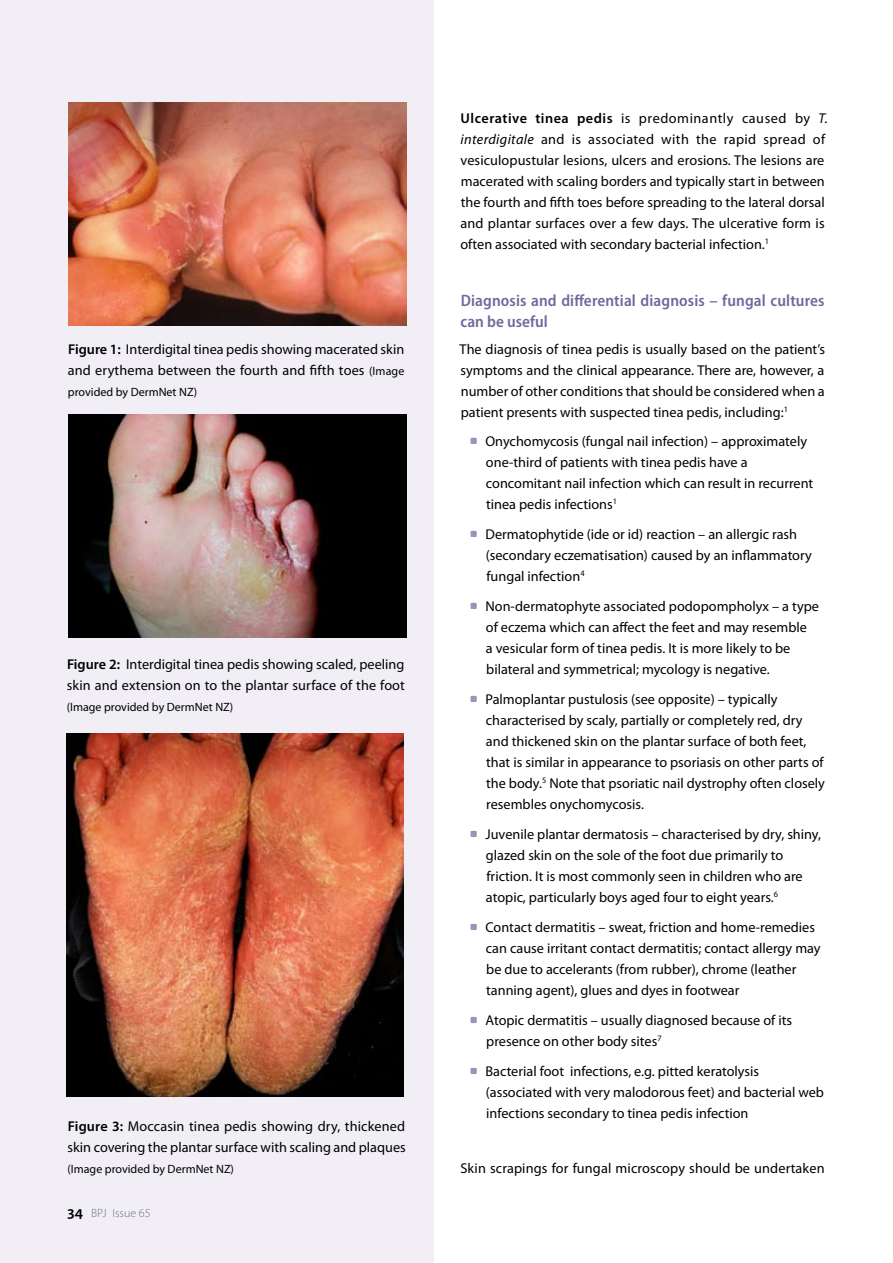
<style>
.page{position:relative;width:893px;height:1263px;background:#fff}
.page>*{position:absolute;margin:0;border:0;box-sizing:border-box;transform-origin:0 0}
.t1{font:600 semi-condensed 16.5px/21px "Myriad Pro";letter-spacing:.01em;color:#71699d}
.t2{font:14.25px/21px "Myriad Pro";color:#000}
.t3{font:12px "Myriad Pro";color:#000}
.t4{font:300 12px "Myriad Pro";color:#707173}
.s1{font-weight:600}
.s2{font-size:12px}
.s3{font-weight:600;font-size:15.75px;color:#000}
.s4{font-style:italic}
</style>
<div class="page">
<div style="left:0;top:0;width:433px;height:1263px;background:#f1eff5"></div>
<img style="left:69px;top:414px;width:337px;height:223px">
<img style="left:66px;top:733px;width:338px;height:364px">
<img style="left:69px;top:102px;width:337px;height:224px">
<svg style="left:470px;top:438px;width:7px;height:6px"></svg>
<svg style="left:470px;top:531px;width:7px;height:6px"></svg>
<svg style="left:470px;top:603px;width:7px;height:6px"></svg>
<svg style="left:470px;top:696px;width:7px;height:6px"></svg>
<svg style="left:470px;top:831px;width:7px;height:6px"></svg>
<svg style="left:470px;top:924px;width:7px;height:6px"></svg>
<svg style="left:470px;top:1017px;width:7px;height:6px"></svg>
<svg style="left:470px;top:1068px;width:7px;height:6px"></svg>
<p class="t2" style="left:68px;top:338px;width:338px"><span class="s1">Figure 1:</span> Interdigital tinea pedis showing macerated skin and erythema between the fourth and fifth toes <span class="s2">(Image</span></p>
<p class="t3" style="left:68px;top:385px;width:131px">provided by DermNet NZ)</p>
<p class="t2" style="left:67px;top:653px;width:340px"><span class="s1">Figure 2:</span> Interdigital tinea pedis showing scaled, peeling skin and extension on to the plantar surface of the foot</p>
<p class="t3" style="left:67px;top:700px;width:168px">(Image provided by DermNet NZ)</p>
<p class="t2" style="left:67px;top:1116px;width:340px"><span class="s1">Figure 3:</span> Moccasin tinea pedis showing dry, thickened skin covering the plantar surface with scaling and plaques</p>
<p class="t3" style="left:67px;top:1162px;width:168px">(Image provided by DermNet NZ)</p>
<p class="t4" style="left:68px;top:1206px;width:85px"><span class="s3">34</span> BPJ Issue 65</p>
<p class="t2" style="left:460px;top:107px;width:369px"><span class="s1">Ulcerative tinea pedis</span> is predominantly caused by <span class="s4">T. interdigitale</span> and is associated with the rapid spread of vesiculopustular lesions, ulcers and erosions. The lesions are macerated with scaling borders and typically start in between the fourth and fifth toes before spreading to the lateral dorsal and plantar surfaces over a few days. The ulcerative form is often associated with secondary bacterial infection.<sup>1</sup></p>
<p class="t1" style="left:461px;top:290px;width:365px">Diagnosis and differential diagnosis – fungal cultures can be useful</p>
<p class="t2" style="left:460px;top:338px;width:367px;text-align:justify">The diagnosis of tinea pedis is usually based on the patient’s symptoms and the clinical appearance. There are, however, a number of other conditions that should be considered when a patient presents with suspected tinea pedis, including:<sup>1</sup></p>
<p class="t2" style="left:485px;top:430px;width:329px">Onychomycosis (fungal nail infection) – approximately one-third of patients with tinea pedis have a concomitant nail infection which can result in recurrent tinea pedis infections<sup>1</sup></p>
<p class="t2" style="left:485px;top:523px;width:328px">Dermatophytide (ide or id) reaction – an allergic rash (secondary eczematisation) caused by an inflammatory fungal infection<sup>4</sup></p>
<p class="t2" style="left:485px;top:595px;width:335px">Non-dermatophyte associated podopompholyx – a type of eczema which can affect the feet and may resemble<br>a vesicular form of tinea pedis. It is more likely to be bilateral and symmetrical; mycology is negative.</p>
<p class="t2" style="left:485px;top:688px;width:341px">Palmoplantar pustulosis (see opposite) – typically characterised by scaly, partially or completely red, dry and thickened skin on the plantar surface of both feet, that is similar in appearance to psoriasis on other parts of the body.<sup>5</sup> Note that psoriatic nail dystrophy often closely resembles onychomycosis.</p>
<p class="t2" style="left:485px;top:823px;width:337px">Juvenile plantar dermatosis – characterised by dry, shiny, glazed skin on the sole of the foot due primarily to friction. It is most commonly seen in children who are atopic, particularly boys aged four to eight years.<sup>6</sup></p>
<p class="t2" style="left:485px;top:916px;width:337px">Contact dermatitis – sweat, friction and home-remedies can cause irritant contact dermatitis; contact allergy may be due to accelerants (from rubber), chrome (leather tanning agent), glues and dyes in footwear</p>
<p class="t2" style="left:485px;top:1009px;width:308px">Atopic dermatitis – usually diagnosed because of its presence on other body sites<sup>7</sup></p>
<p class="t2" style="left:485px;top:1060px;width:340px">Bacterial foot infections, e.g. pitted keratolysis (associated with very malodorous feet) and bacterial web infections secondary to tinea pedis infection</p>
<p class="t2" style="left:460px;top:1158px;width:366px">Skin scrapings for fungal microscopy should be undertaken</p>
</div>
